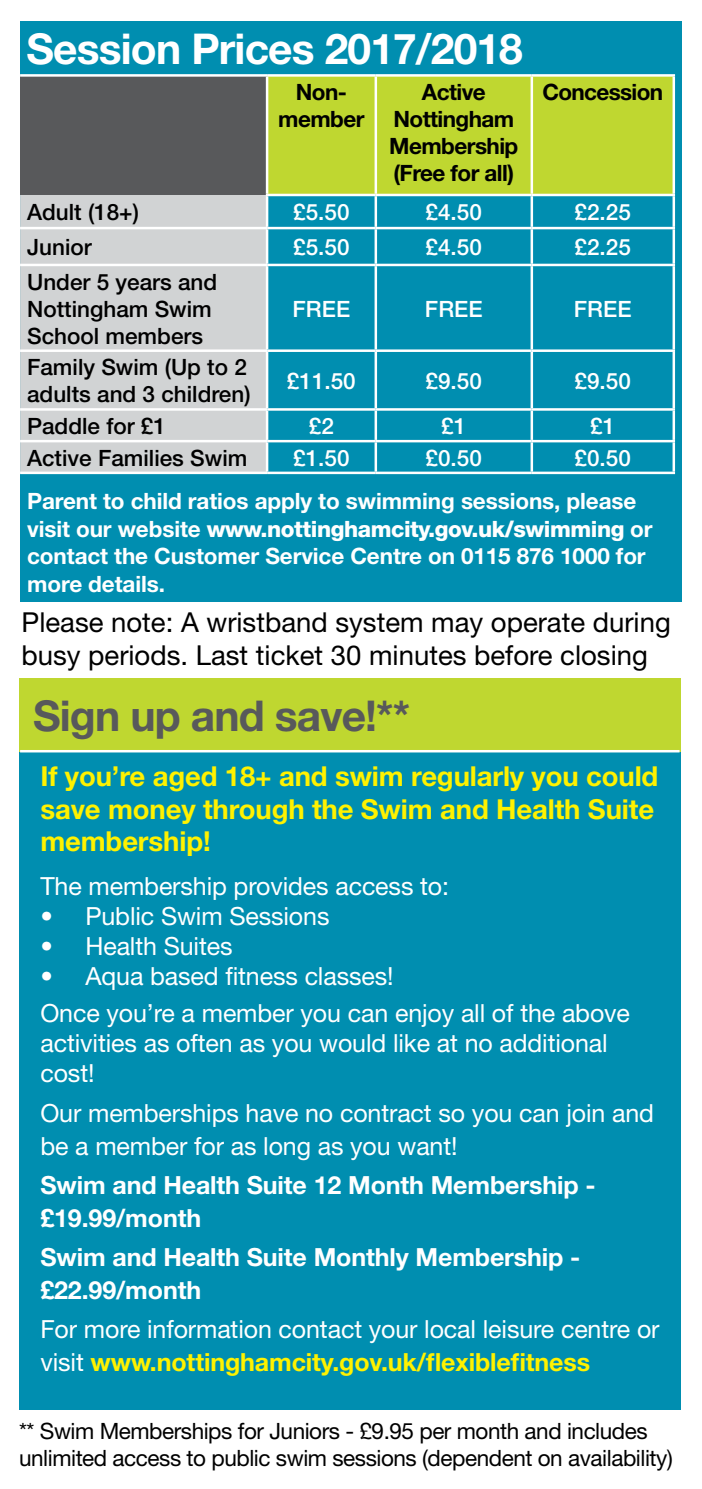
<style>
.page{position:relative;width:702px;height:1489px;background:#fff}
.page>*{position:absolute;margin:0;border:0;box-sizing:border-box;transform-origin:0 0}
.t1{font:700 42.5px "Helvetica Neue";letter-spacing:-.02em;color:#fff}
.t2{font:700 42.5px "Helvetica Neue";letter-spacing:-.02em;color:#58595b}
.t3{font:700 27.5px/32.5px "Helvetica Neue";letter-spacing:-.005em;color:#fff200}
.t4{font:27.5px/33px "Helvetica Neue";color:#000}
.t5{font:25px/32.5px "Helvetica Neue";letter-spacing:-.005em;color:#fff}
.t6{font:700 25px/32.5px "Helvetica Neue";letter-spacing:-.005em;color:#fff}
.t7{font:700 22.5px/27.5px "Helvetica Neue";letter-spacing:-.005em;color:#fff}
.t8{font:500 22.5px/27px "Helvetica Neue";color:#000}
.t9{font:22.5px/27px "Helvetica Neue";letter-spacing:-.02em;color:#000}
.t10{font:500 22.5px "Helvetica Neue";color:#fff}
.t11{font:700 22.5px/27px "Helvetica Neue";letter-spacing:-.025em;color:#000;text-align:center}
.s1{font-weight:800}
.s2{font-weight:700;color:#fff200}
</style>
<div class="page">
<div style="left:20px;top:9px;width:661px;height:592px;background:#008eb0"></div>
<div style="left:20px;top:75px;width:247px;height:120px;background:#58595b"></div>
<div style="left:268px;top:77px;width:404px;height:117px;background:#bfd730"></div>
<div style="left:20px;top:195px;width:246px;height:276px;background:#d1d3d4"></div>
<svg style="left:268px;top:196px;width:404px;height:275px"></svg>
<hr style="left:20px;top:74px;width:247px;height:3px;background:#fff">
<hr style="left:20px;top:227px;width:247px;height:2px;background:#fff">
<hr style="left:20px;top:264px;width:247px;height:2px;background:#fff">
<hr style="left:20px;top:349px;width:247px;height:3px;background:#fff">
<hr style="left:20px;top:408px;width:247px;height:2px;background:#fff">
<hr style="left:20px;top:440px;width:247px;height:2px;background:#fff">
<hr style="left:20px;top:471px;width:247px;height:3px;background:#fff">
<hr style="left:267px;top:74px;width:109px;height:3px;background:#fff">
<hr style="left:266px;top:77px;width:2px;height:117px;background:#fff">
<hr style="left:376px;top:74px;width:155px;height:3px;background:#fff">
<hr style="left:374px;top:77px;width:3px;height:117px;background:#fff">
<hr style="left:531px;top:74px;width:144px;height:3px;background:#fff">
<hr style="left:530px;top:77px;width:3px;height:117px;background:#fff">
<hr style="left:672px;top:77px;width:3px;height:117px;background:#fff">
<hr style="left:266px;top:194px;width:110px;height:2px;background:#fff">
<hr style="left:266px;top:196px;width:2px;height:31px;background:#fff">
<hr style="left:376px;top:194px;width:155px;height:2px;background:#fff">
<hr style="left:374px;top:196px;width:3px;height:31px;background:#fff">
<hr style="left:531px;top:194px;width:144px;height:2px;background:#fff">
<hr style="left:530px;top:196px;width:3px;height:31px;background:#fff">
<hr style="left:672px;top:196px;width:3px;height:31px;background:#fff">
<hr style="left:267px;top:227px;width:109px;height:2px;background:#fff">
<hr style="left:266px;top:229px;width:2px;height:35px;background:#fff">
<hr style="left:376px;top:227px;width:155px;height:2px;background:#fff">
<hr style="left:374px;top:229px;width:3px;height:35px;background:#fff">
<hr style="left:531px;top:227px;width:144px;height:2px;background:#fff">
<hr style="left:530px;top:229px;width:3px;height:35px;background:#fff">
<hr style="left:672px;top:229px;width:3px;height:35px;background:#fff">
<hr style="left:267px;top:264px;width:109px;height:2px;background:#fff">
<hr style="left:266px;top:266px;width:2px;height:83px;background:#fff">
<hr style="left:376px;top:264px;width:155px;height:2px;background:#fff">
<hr style="left:374px;top:266px;width:3px;height:83px;background:#fff">
<hr style="left:531px;top:264px;width:144px;height:2px;background:#fff">
<hr style="left:530px;top:266px;width:3px;height:83px;background:#fff">
<hr style="left:672px;top:266px;width:3px;height:83px;background:#fff">
<hr style="left:267px;top:349px;width:109px;height:3px;background:#fff">
<hr style="left:266px;top:352px;width:2px;height:56px;background:#fff">
<hr style="left:376px;top:349px;width:155px;height:3px;background:#fff">
<hr style="left:374px;top:352px;width:3px;height:56px;background:#fff">
<hr style="left:531px;top:349px;width:144px;height:3px;background:#fff">
<hr style="left:530px;top:352px;width:3px;height:56px;background:#fff">
<hr style="left:672px;top:352px;width:3px;height:56px;background:#fff">
<hr style="left:267px;top:408px;width:109px;height:2px;background:#fff">
<hr style="left:266px;top:410px;width:2px;height:30px;background:#fff">
<hr style="left:376px;top:408px;width:155px;height:2px;background:#fff">
<hr style="left:374px;top:410px;width:3px;height:30px;background:#fff">
<hr style="left:531px;top:408px;width:144px;height:2px;background:#fff">
<hr style="left:530px;top:410px;width:3px;height:30px;background:#fff">
<hr style="left:672px;top:410px;width:3px;height:30px;background:#fff">
<hr style="left:267px;top:440px;width:109px;height:2px;background:#fff">
<hr style="left:266px;top:442px;width:2px;height:29px;background:#fff">
<hr style="left:376px;top:440px;width:155px;height:2px;background:#fff">
<hr style="left:374px;top:442px;width:3px;height:29px;background:#fff">
<hr style="left:531px;top:440px;width:144px;height:2px;background:#fff">
<hr style="left:530px;top:442px;width:3px;height:29px;background:#fff">
<hr style="left:672px;top:442px;width:3px;height:29px;background:#fff">
<hr style="left:267px;top:471px;width:109px;height:3px;background:#fff">
<hr style="left:376px;top:471px;width:155px;height:3px;background:#fff">
<hr style="left:531px;top:471px;width:144px;height:3px;background:#fff">
<div style="left:19px;top:678px;width:662px;height:731px;background:#008eb0"></div>
<div style="left:19px;top:678px;width:661px;height:73px;background:#bfd730"></div>
<hr style="left:20px;top:750px;width:659px;height:2px;background:#fff">
<div style="left:7px;top:0;width:695px;height:21px;background:#fff"></div>
<h1 class="t1" style="left:27px;top:23px;width:498px">Session Prices 2017/2018</h1>
<p class="t11" style="left:278px;top:78px;width:88px">Non&shy;member</p>
<p class="t11" style="left:389px;top:78px;width:131px">Active<br>Nottingham<br>Membership (Free for all)</p>
<p class="t11" style="left:542px;top:78px;width:122px">Concession</p>
<p class="t8" style="left:27px;top:198px;width:113px">Adult (18+)</p>
<p class="t10" style="left:293px;top:199px;width:58px">£5.50</p>
<p class="t10" style="left:425px;top:199px;width:58px">£4.50</p>
<p class="t10" style="left:574px;top:199px;width:58px">£2.25</p>
<p class="t8" style="left:27px;top:233px;width:66px">Junior</p>
<p class="t10" style="left:293px;top:234px;width:58px">£5.50</p>
<p class="t10" style="left:425px;top:234px;width:58px">£4.50</p>
<p class="t10" style="left:574px;top:234px;width:58px">£2.25</p>
<p class="t8" style="left:27px;top:268px;width:192px">Under 5 years and<br>Nottingham Swim<br>School members</p>
<p class="t10" style="left:292px;top:295px;width:59px">FREE</p>
<p class="t10" style="left:425px;top:295px;width:59px">FREE</p>
<p class="t10" style="left:574px;top:295px;width:59px">FREE</p>
<p class="t8" style="left:27px;top:353px;width:225px">Family Swim (Up to 2 adults and 3 children)</p>
<p class="t10" style="left:287px;top:367px;width:70px">£11.50</p>
<p class="t10" style="left:425px;top:367px;width:58px">£9.50</p>
<p class="t10" style="left:574px;top:367px;width:58px">£9.50</p>
<p class="t8" style="left:27px;top:412px;width:140px">Paddle for £1</p>
<p class="t10" style="left:309px;top:412px;width:27px">£2</p>
<p class="t10" style="left:441px;top:412px;width:27px">£1</p>
<p class="t10" style="left:590px;top:412px;width:27px">£1</p>
<p class="t8" style="left:27px;top:444px;width:222px">Active Families Swim</p>
<p class="t10" style="left:293px;top:444px;width:58px">£1.50</p>
<p class="t10" style="left:425px;top:444px;width:58px">£0.50</p>
<p class="t10" style="left:574px;top:444px;width:58px">£0.50</p>
<p class="t7" style="left:27px;top:487px;width:627px">Parent to child ratios apply to swimming sessions, please visit our website <span class="s1">www.nottinghamcity.gov.uk/swimming</span> or contact the Customer Service Centre on 0115 876 1000 for more details.</p>
<p class="t4" style="left:21px;top:605px;width:650px">Please note: A wristband system may operate during busy periods. Last ticket 30 minutes before closing</p>
<h1 class="t2" style="left:33px;top:690px;width:378px">Sign up and save!**</h1>
<p class="t3" style="left:40px;top:759px;width:619px">If you’re aged 18+ and swim regularly you could save money through the Swim and Health Suite membership!</p>
<p class="t5" style="left:40px;top:869px;width:410px">The membership provides access to:</p>
<p class="t5" style="left:40px;top:899px;width:290px">• Public Swim Sessions</p>
<p class="t5" style="left:40px;top:929px;width:194px">• Health Suites</p>
<p class="t5" style="left:40px;top:957px;width:591px;line-height:37px">• Aqua based fitness classes!<br>Once you’re a member you can enjoy all of the above</p>
<p class="t5" style="left:40px;top:1028px;width:569px;line-height:30px">activities as often as you would like at no additional cost!</p>
<p class="t5" style="left:40px;top:1096px;width:615px">Our memberships have no contract so you can join and be a member for as long as you want!</p>
<p class="t6" style="left:40px;top:1168px;width:556px">Swim and Health Suite 12 Month Membership - £19.99/month</p>
<p class="t6" style="left:40px;top:1240px;width:541px">Swim and Health Suite Monthly Membership - £22.99/month</p>
<p class="t5" style="left:40px;top:1312px;width:620px">For more information contact your local leisure centre or visit <span class="s2">www.nottinghamcity.gov.uk/flexiblefitness</span></p>
<p class="t9" style="left:19px;top:1416px;width:655px">** Swim Memberships for Juniors - £9.95 per month and includes unlimited access to public swim sessions (dependent on availability)</p>
</div>
